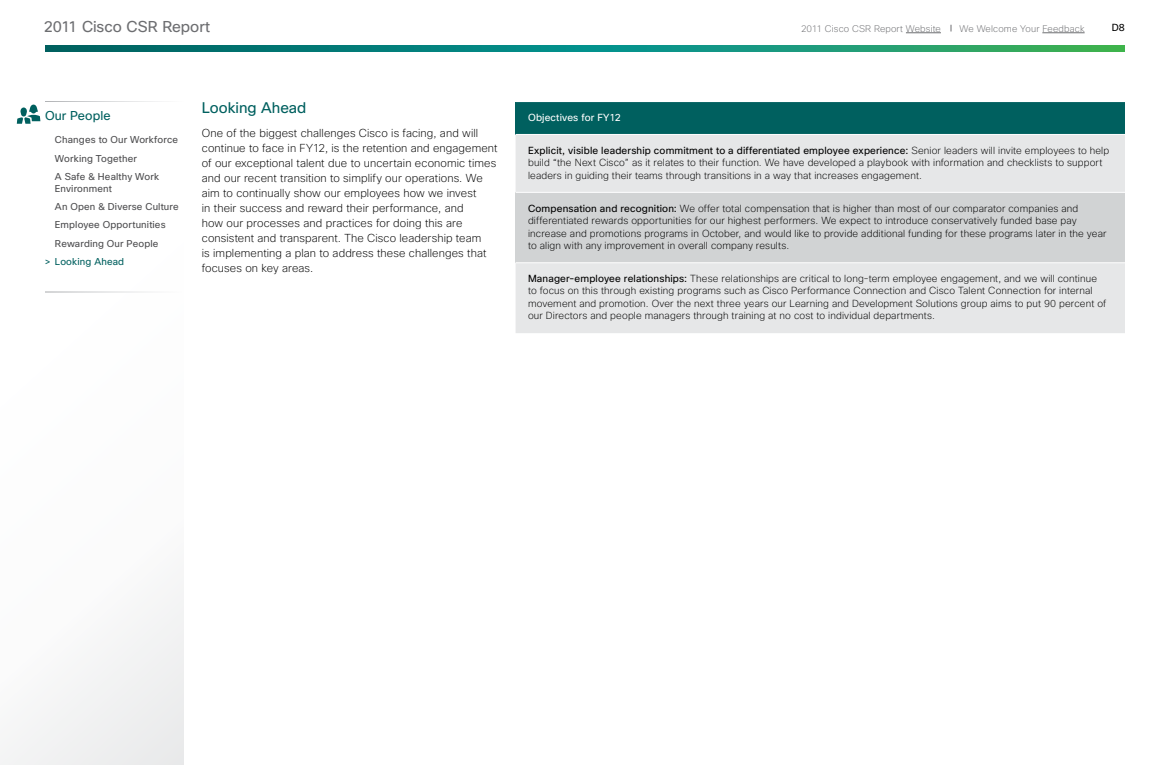
<style>
.page{position:relative;width:1170px;height:765px;background:#fff}
.page>*{position:absolute;margin:0;border:0;box-sizing:border-box;transform-origin:0 0}
.t1{font:15.25px "Cisco Sans";letter-spacing:-.005em;color:#6d6e71}
.t2{font:15px "Cisco Sans";color:#00605f}
.t3{font:12.5px "Cisco Sans";letter-spacing:.005em;color:#00605f}
.t4{font:200 11.25px/15px "Cisco Sans";letter-spacing:.01em;color:#000}
.t5{font:200 10px/12.5px "Cisco Sans";letter-spacing:.015em;color:#000}
.t6{font:10px "Cisco Sans";letter-spacing:.015em;color:#fff}
.t7{font:10px "Cisco Sans";color:#000}
.t8{font:9.75px/18.1px "Cisco Sans";letter-spacing:.015em;color:#4d4d4f}
.t9{font:9.75px "Cisco Sans";letter-spacing:.015em;color:#00605f}
.t10{font:200 9.38px "Cisco Sans";letter-spacing:.015em;color:#6d6e71}
.s1{font-weight:400}
</style>
<div class="page">
<div style="left:0;top:0;width:184px;height:765px;background:linear-gradient(to right,#fdfdfe,#fafafa)"></div>
<hr style="left:1042px;top:33px;width:43px;height:1px;background:#6d6e71">
<hr style="left:906px;top:33px;width:35px;height:1px;background:#6d6e71">
<svg style="left:45px;top:45px;width:1080px;height:7px;background:#118b74"></svg>
<div style="left:516px;top:102px;width:609px;height:32px;background:#00605f"></div>
<div style="left:516px;top:135px;width:609px;height:198px;background:#e6e7e8"></div>
<div style="left:516px;top:192px;width:609px;height:71px;background:#d1d3d4"></div>
<hr style="left:516px;top:192px;width:609px;height:1px;background:#fff">
<hr style="left:516px;top:262px;width:609px;height:1px;background:#fff">
<hr style="left:45px;top:101px;width:139px;height:1px;background:#fff">
<hr style="left:45px;top:292px;width:139px;height:1px;background:#fff">
<svg style="left:17px;top:105px;width:23px;height:19px"></svg>
<h1 class="t1" style="left:44px;top:16px;width:168px">2011 Cisco CSR Report</h1>
<p class="t10" style="left:801px;top:22px;width:141px">2011 Cisco CSR Report Website</p>
<p class="t10" style="left:960px;top:22px;width:126px">We Welcome Your Feedback</p>
<p class="t7" style="left:1112px;top:22px;width:15px">D8</p>
<p class="t3" style="left:45px;top:107px;width:67px">Our People</p>
<p class="t8" style="left:55px;top:131px;width:125px">Changes to Our Workforce<br>Working Together<br>A Safe &amp; Healthy Work</p>
<p class="t8" style="left:55px;top:180px;width:125px">Environment<br>An Open &amp; Diverse Culture<br>Employee Opportunities<br>Rewarding Our People</p>
<p class="t9" style="left:45px;top:255px;width:81px">&gt; Looking Ahead</p>
<h2 class="t2" style="left:202px;top:98px;width:106px">Looking Ahead</h2>
<p class="t4" style="left:202px;top:125px;width:297px">One of the biggest challenges Cisco is facing, and will continue to face in FY12, is the retention and engagement of our exceptional talent due to uncertain economic times and our recent transition to simplify our operations. We aim to continually show our employees how we invest<br>in their success and reward their performance, and<br>how our processes and practices for doing this are consistent and transparent. The Cisco leadership team<br>is implementing a plan to address these challenges that focuses on key areas.</p>
<p class="t6" style="left:528px;top:111px;width:94px">Objectives for FY12</p>
<p class="t5" style="left:528px;top:144px;width:583px"><span class="s1">Explicit, visible leadership commitment to a differentiated employee experience:</span> Senior leaders will invite employees to help build “the Next Cisco” as it relates to their function. We have developed a playbook with information and checklists to support leaders in guiding their teams through transitions in a way that increases engagement.</p>
<p class="t5" style="left:528px;top:202px;width:580px"><span class="s1">Compensation and recognition:</span> We offer total compensation that is higher than most of our comparator companies and differentiated rewards opportunities for our highest performers. We expect to introduce conservatively funded base pay increase and promotions programs in October, and would like to provide additional funding for these programs later in the year to align with any improvement in overall company results.</p>
<p class="t5" style="left:528px;top:272px;width:580px"><span class="s1">Manager-employee relationships:</span> These relationships are critical to long-term employee engagement, and we will continue to focus on this through existing programs such as Cisco Performance Connection and Cisco Talent Connection for internal movement and promotion. Over the next three years our Learning and Development Solutions group aims to put 90 percent of our Directors and people managers through training at no cost to individual departments.</p>
</div>
